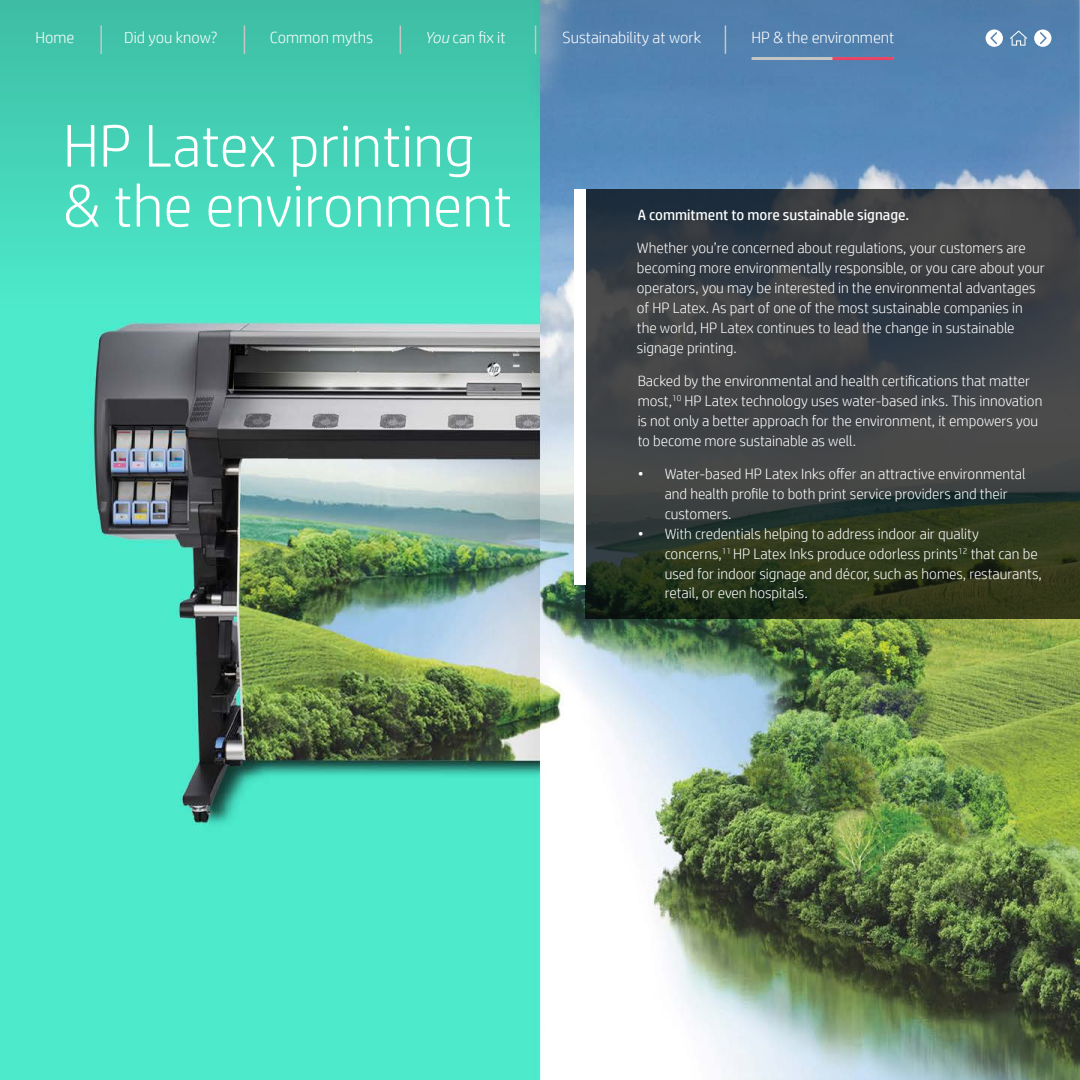
<style>
.page{position:relative;width:1080px;height:1080px;background:#fff}
.page>*{position:absolute;margin:0;border:0;box-sizing:border-box;transform-origin:0 0}
.t1{font:300 60px/60px "HP Simplified";color:#fff}
.t2{font:300 16.2px "HP Simplified";color:#fff}
.t3{font:300 15px/19.8px "HP Simplified";color:#fff}
.t4{font:15px "HP Simplified";color:#fff}
.s1{font-style:italic}
</style>
<div class="page">
<img style="left:0;top:0;width:1080px;height:1080px">
<img style="left:1px;top:1px;width:1078px;height:617px">
<svg style="left:586px;top:189px;width:494px;height:430px;background:#373c39"></svg>
<div style="left:575px;top:189px;width:11px;height:395px;background:#fff"></div>
<svg style="left:1010px;top:31px;width:17px;height:15px"></svg>
<svg style="left:986px;top:30px;width:17px;height:17px"></svg>
<svg style="left:1034px;top:30px;width:17px;height:17px"></svg>
<svg style="left:400px;top:25px;width:1px;height:29px"></svg>
<svg style="left:244px;top:25px;width:1px;height:29px"></svg>
<svg style="left:535px;top:25px;width:1px;height:29px"></svg>
<hr style="left:100px;top:25px;width:2px;height:29px;background:#c5c7c6">
<svg style="left:725px;top:25px;width:1px;height:29px"></svg>
<hr style="left:752px;top:57px;width:142px;height:3px;background:#c4c6c5">
<hr style="left:832px;top:57px;width:62px;height:3px;background:#e84363">
<p class="t2" style="left:35px;top:27px;width:41px">Home</p>
<p class="t2" style="left:124px;top:27px;width:95px">Did you know?</p>
<p class="t2" style="left:270px;top:27px;width:105px">Common myths</p>
<p class="t2" style="left:425px;top:27px;width:82px"><span class="s1">You</span> can fix it</p>
<p class="t2" style="left:562px;top:27px;width:140px">Sustainability at work</p>
<p class="t2" style="left:751px;top:26px;width:145px">HP &amp; the environment</p>
<h1 class="t1" style="left:63px;top:114px;width:451px">HP Latex printing &amp; the environment</h1>
<p class="t4" style="left:638px;top:205px;width:273px">A commitment to more sustainable signage.</p>
<p class="t3" style="left:637px;top:238px;width:409px">Whether you’re concerned about regulations, your customers are becoming more environmentally responsible, or you care about your operators, you may be interested in the environmental advantages of HP Latex. As part of one of the most sustainable companies in the world, HP Latex continues to lead the change in sustainable signage printing.</p>
<p class="t3" style="left:638px;top:371px;width:406px">Backed by the environmental and health certifications that matter most,<sup>10</sup> HP Latex technology uses water-based inks. This innovation is not only a better approach for the environment, it empowers you to become more sustainable as well.</p>
<p class="t3" style="left:665px;top:464px;width:363px;text-indent:-27px">• Water-based HP Latex Inks offer an attractive environmental and health profile to both print service providers and their customers.</p>
<p class="t3" style="left:665px;top:523px;width:379px;text-indent:-27px">• With credentials helping to address indoor air quality concerns,<sup>11</sup> HP Latex Inks produce odorless prints<sup>12</sup> that can be used for indoor signage and décor, such as homes, restaurants, retail, or even hospitals.</p>
</div>
